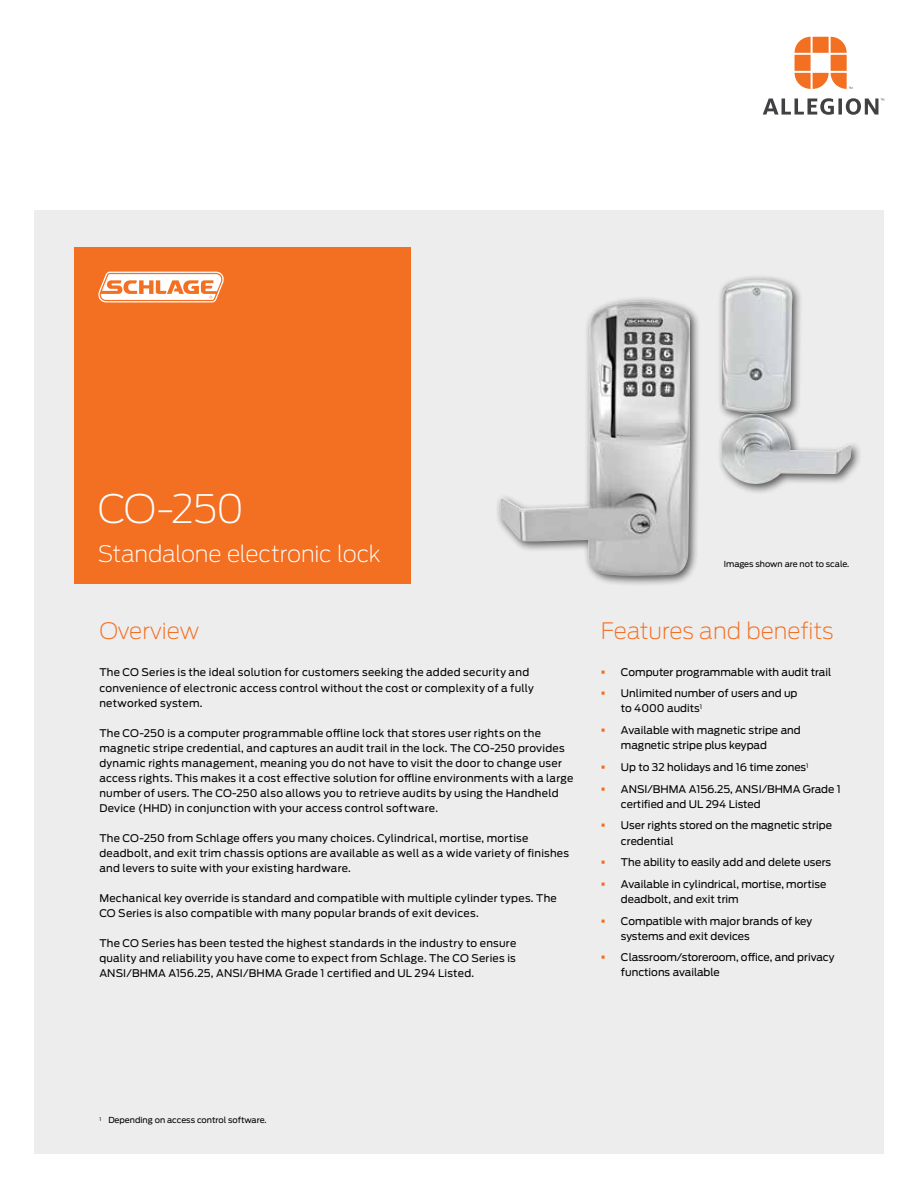
<style>
.page{position:relative;width:918px;height:1188px;background:#fff}
.page>*{position:absolute;margin:0;border:0;box-sizing:border-box;transform-origin:0 0}
.t1{font:200 39px "Antenna";color:#fff}
.t2{font:200 22.5px "Antenna";color:#f36f21}
.t3{font:200 22.5px "Antenna";letter-spacing:-.01em;color:#fff}
.t4{font:10.5px/15px "Antenna";letter-spacing:.015em;color:#000}
.t5{font:8.25px "Antenna";color:#000}
.s1{color:#f36f21}
</style>
<div class="page">
<svg style="left:795px;top:37px;width:57px;height:52px"></svg>
<svg style="left:763px;top:98px;width:121px;height:17px"></svg>
<div style="left:34px;top:210px;width:850px;height:944px;background:#ededee"></div>
<div style="left:495px;top:296px;width:206px;height:291px;background:#000;opacity:.65"></div>
<img style="left:500px;top:301px;width:190px;height:277px">
<div style="left:717px;top:274px;width:145px;height:221px;background:#000;opacity:.65"></div>
<img style="left:722px;top:279px;width:129px;height:206px">
<div style="left:74px;top:247px;width:337px;height:336px;background:#f36f21"></div>
<svg style="left:98px;top:272px;width:126px;height:30px"></svg>
<h1 class="t1" style="left:98px;top:486px;width:148px">CO-250</h1>
<h2 class="t3" style="left:98px;top:541px;width:284px">Standalone electronic lock</h2>
<h2 class="t2" style="left:99px;top:618px;width:101px">Overview</h2>
<p class="t4" style="left:99px;top:665px;width:436px">The CO Series is the ideal solution for customers seeking the added security and convenience of electronic access control without the cost or complexity of a fully networked system.</p>
<p class="t4" style="left:99px;top:725px;width:476px">The CO-250 is a computer programmable offline lock that stores user rights on the magnetic stripe credential, and captures an audit trail in the lock. The CO-250 provides dynamic rights management, meaning you do not have to visit the door to change user access rights. This makes it a cost effective solution for offline environments with a large number of users. The CO-250 also allows you to retrieve audits by using the Handheld Device (HHD) in conjunction with your access control software.</p>
<p class="t4" style="left:99px;top:830px;width:471px">The CO-250 from Schlage offers you many choices. Cylindrical, mortise, mortise deadbolt, and exit trim chassis options are available as well as a wide variety of finishes and levers to suite with your existing hardware.</p>
<p class="t4" style="left:99px;top:890px;width:459px">Mechanical key override is standard and compatible with multiple cylinder types. The<br>CO Series is also compatible with many popular brands of exit devices.</p>
<p class="t4" style="left:99px;top:935px;width:419px;text-align:justify">The CO Series has been tested the highest standards in the industry to ensure quality and reliability you have come to expect from Schlage. The CO Series is ANSI/BHMA A156.25, ANSI/BHMA Grade 1 certified and UL 294 Listed.</p>
<p class="t5" style="left:724px;top:559px;width:127px">Images shown are not to scale.</p>
<h2 class="t2" style="left:601px;top:618px;width:234px">Features and benefits</h2>
<p class="t4" style="left:601px;top:664px;width:232px"><span class="s1">▪</span> Computer programmable with audit trail</p>
<p class="t4" style="left:621px;top:686px;width:178px;text-indent:-20px"><span class="s1">▪</span> Unlimited number of users and up to 4000 audits<sup>1</sup></p>
<p class="t4" style="left:621px;top:723px;width:181px;text-indent:-20px"><span class="s1">▪</span> Available with magnetic stripe and magnetic stripe plus keypad</p>
<p class="t4" style="left:601px;top:760px;width:209px"><span class="s1">▪</span> Up to 32 holidays and 16 time zones<sup>1</sup></p>
<p class="t4" style="left:621px;top:781px;width:221px;text-indent:-20px"><span class="s1">▪</span> ANSI/BHMA A156.25, ANSI/BHMA Grade 1 certified and UL 294 Listed</p>
<p class="t4" style="left:621px;top:818px;width:213px;text-indent:-20px"><span class="s1">▪</span> User rights stored on the magnetic stripe credential</p>
<p class="t4" style="left:601px;top:855px;width:232px"><span class="s1">▪</span> The ability to easily add and delete users</p>
<p class="t4" style="left:621px;top:877px;width:207px;text-indent:-20px"><span class="s1">▪</span> Available in cylindrical, mortise, mortise deadbolt, and exit trim</p>
<p class="t4" style="left:621px;top:913px;width:193px;text-indent:-20px"><span class="s1">▪</span> Compatible with major brands of key systems and exit devices</p>
<p class="t4" style="left:621px;top:950px;width:215px;text-indent:-20px"><span class="s1">▪</span> Classroom/storeroom, office, and privacy functions available</p>
<p class="t5" style="left:99px;top:1115px;width:169px"><sup>1</sup> Depending on access control software.</p>
</div>
